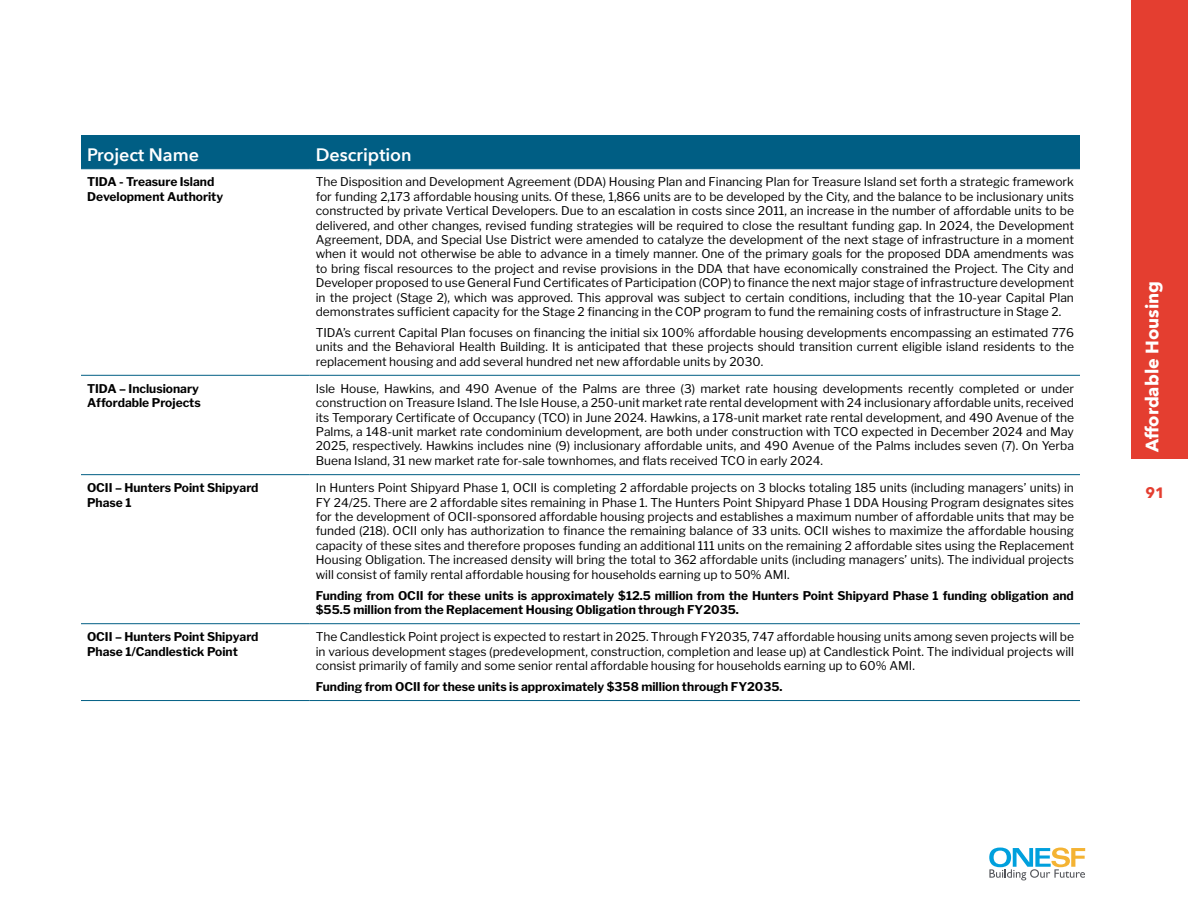
<style>
.page{position:relative;width:1188px;height:918px;background:#fff}
.page>*{position:absolute;margin:0;border:0;box-sizing:border-box;transform-origin:0 0}
.t1{font:600 18px "Avenir Next";color:#fff}
.t2{font:700 18px "Avenir Next";color:#fff}
.t3{font:700 15px "Avenir Next";color:#e43e30}
.t4{font:12px/14.4px "Libre Franklin";color:#000;text-align:justify}
.t5{font:700 12px/14.4px "Libre Franklin";color:#000}
</style>
<div class="page">
<div style="left:1132px;top:0;width:56px;height:459px;background:#e43e30"></div>
<div style="left:81px;top:135px;width:999px;height:33px;background:#005e84"></div>
<hr style="left:81px;top:168px;width:229px;height:1px;background:#005e84">
<hr style="left:310px;top:168px;width:770px;height:1px;background:#005e84">
<hr style="left:81px;top:375px;width:229px;height:1px;background:#005e84">
<hr style="left:310px;top:375px;width:770px;height:1px;background:#005e84">
<hr style="left:81px;top:474px;width:229px;height:1px;background:#005e84">
<hr style="left:310px;top:474px;width:770px;height:1px;background:#005e84">
<hr style="left:81px;top:623px;width:229px;height:1px;background:#005e84">
<hr style="left:310px;top:623px;width:770px;height:1px;background:#005e84">
<hr style="left:81px;top:700px;width:229px;height:1px;background:#005e84">
<hr style="left:310px;top:700px;width:770px;height:1px;background:#005e84">
<svg style="left:989px;top:848px;width:96px;height:32px"></svg>
<h1 class="t1" style="left:87px;top:139px;width:114px">Project Name</h1>
<h1 class="t1" style="left:316px;top:139px;width:98px">Description</h1>
<p class="t5" style="left:87px;top:175px;width:138px">TIDA - Treasure Island<br>Development Authority</p>
<p class="t4" style="left:316px;top:175px;width:760px">The Disposition and Development Agreement (DDA) Housing Plan and Financing Plan for Treasure Island set forth a strategic framework for funding 2,173 affordable housing units. Of these, 1,866 units are to be developed by the City, and the balance to be inclusionary units constructed by private Vertical Developers. Due to an escalation in costs since 2011, an increase in the number of affordable units to be delivered, and other changes, revised funding strategies will be required to close the resultant funding gap. In 2024, the Development Agreement, DDA, and Special Use District were amended to catalyze the development of the next stage of infrastructure in a moment when it would not otherwise be able to advance in a timely manner. One of the primary goals for the proposed DDA amendments was to bring fiscal resources to the project and revise provisions in the DDA that have economically constrained the Project. The City and Developer proposed to use General Fund Certificates of Participation (COP) to finance the next major stage of infrastructure development in the project (Stage 2), which was approved. This approval was subject to certain conditions, including that the 10-year Capital Plan demonstrates sufficient capacity for the Stage 2 financing in the COP program to fund the remaining costs of infrastructure in Stage 2.</p>
<p class="t4" style="left:316px;top:326px;width:760px">TIDA’s current Capital Plan focuses on financing the initial six 100% affordable housing developments encompassing an estimated 776 units and the Behavioral Health Building. It is anticipated that these projects should transition current eligible island residents to the replacement housing and add several hundred net new affordable units by 2030.</p>
<p class="t5" style="left:87px;top:381px;width:115px">TIDA – Inclusionary<br>Affordable Projects</p>
<p class="t4" style="left:316px;top:381px;width:760px">Isle House, Hawkins, and 490 Avenue of the Palms are three (3) market rate housing developments recently completed or under construction on Treasure Island. The Isle House, a 250-unit market rate rental development with 24 inclusionary affordable units, received its Temporary Certificate of Occupancy (TCO) in June 2024. Hawkins, a 178-unit market rate rental development, and 490 Avenue of the Palms, a 148-unit market rate condominium development, are both under construction with TCO expected in December 2024 and May 2025, respectively. Hawkins includes nine (9) inclusionary affordable units, and 490 Avenue of the Palms includes seven (7). On Yerba Buena Island, 31 new market rate for-sale townhomes, and flats received TCO in early 2024.</p>
<p class="t5" style="left:87px;top:481px;width:173px">OCII – Hunters Point Shipyard<br>Phase 1</p>
<p class="t4" style="left:316px;top:481px;width:760px">In Hunters Point Shipyard Phase 1, OCII is completing 2 affordable projects on 3 blocks totaling 185 units (including managers’ units) in FY 24/25. There are 2 affordable sites remaining in Phase 1. The Hunters Point Shipyard Phase 1 DDA Housing Program designates sites for the development of OCII-sponsored affordable housing projects and establishes a maximum number of affordable units that may be funded (218). OCII only has authorization to finance the remaining balance of 33 units. OCII wishes to maximize the affordable housing capacity of these sites and therefore proposes funding an additional 111 units on the remaining 2 affordable sites using the Replacement Housing Obligation. The increased density will bring the total to 362 affordable units (including managers’ units). The individual projects will consist of family rental affordable housing for households earning up to 50% AMI.</p>
<p class="t5" style="left:316px;top:588px;width:760px">Funding from OCII for these units is approximately $12.5 million from the Hunters Point Shipyard Phase 1 funding obligation and $55.5 million from the Replacement Housing Obligation through FY2035.</p>
<p class="t5" style="left:87px;top:630px;width:173px">OCII – Hunters Point Shipyard<br>Phase 1/Candlestick Point</p>
<p class="t4" style="left:316px;top:630px;width:760px">The Candlestick Point project is expected to restart in 2025. Through FY2035, 747 affordable housing units among seven projects will be in various development stages (predevelopment, construction, completion and lease up) at Candlestick Point. The individual projects will consist primarily of family and some senior rental affordable housing for households earning up to 60% AMI.</p>
<p class="t5" style="left:316px;top:680px;width:468px">Funding from OCII for these units is approximately $358 million through FY2035.</p>
<h1 class="t2" style="left:1137px;top:452px;width:173px;rotate:-90deg">Affordable Housing</h1>
<p class="t3" style="left:1145px;top:480px;width:21px">91</p>
</div>
